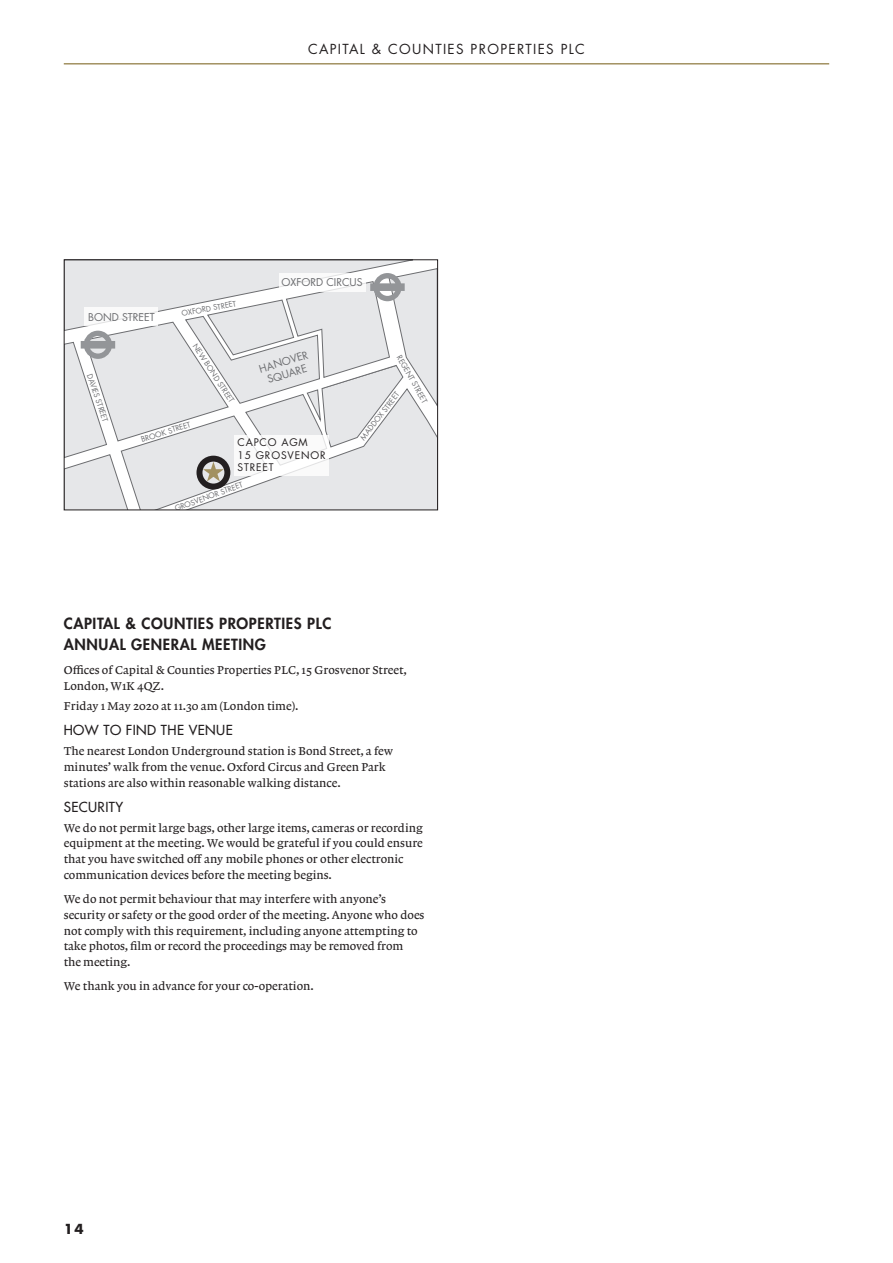
<style>
.page{position:relative;width:893px;height:1263px;background:#fff}
.page>*{position:absolute;margin:0;border:0;box-sizing:border-box;transform-origin:0 0}
.Heading-1{font:800 15px/21px "Futura Std";letter-spacing:.04em;color:#231f20}
.t1{font:13.5px "Futura Std";letter-spacing:.1em;color:#231f20}
.Heading-2{font:500 13.5px "Futura Std";letter-spacing:.03em;color:#231f20}
.t2{font:700 13.5px "Futura Std";color:#231f20}
.Bodytext{font:12px/15.8px "Lexicon No 1 Roman A";color:#231f20}
.Bodytext_SMALLER_SPA{font:12px/15.8px "Lexicon No 1 Roman A";color:#231f20}
.t3{font:10.5px/12.6px "Futura Std";color:#6c6d70;text-align:center}
.t4{font:10.2px/12.3px "Futura Std";letter-spacing:.08em;color:#231f20}
.t5{font:7.5px "Futura Std";color:#6c6d70}
</style>
<div class="page">
<hr style="left:64px;top:63px;width:765px;height:2px;background:#a29161">
<svg style="left:66px;top:261px;width:370px;height:247px"></svg>
<div style="left:279px;top:273px;width:86px;height:18px;background:#fff"></div>
<div style="left:64px;top:259px;width:374px;height:251px;border:1px solid #231f20"></div>
<p class="t1" style="left:308px;top:40px;width:278px">CAPITAL &amp; COUNTIES PROPERTIES PLC</p>
<p class="t3" style="left:88px;top:311px;width:68px">BOND STREET</p>
<p class="t5" style="left:181px;top:308px;width:57px;rotate:-10deg">OXFORD STREET</p>
<p class="t3" style="left:281px;top:276px;width:83px">OXFORD CIRCUS</p>
<p class="t5" style="left:94px;top:373px;width:51px;rotate:71deg">DAVIES STREET</p>
<p class="t5" style="left:199px;top:342px;width:70px;rotate:57deg">NEW BOND STREET</p>
<p class="t3" style="left:258px;top:363px;width:52px;rotate:-17deg">HANOVER<br>SQUARE</p>
<p class="t5" style="left:140px;top:435px;width:53px;rotate:-17deg">BROOK STREET</p>
<p class="t4" style="left:238px;top:437px;width:90px">CAPCO AGM<br>15 GROSVENOR<br>STREET</p>
<p class="t5" style="left:173px;top:504px;width:73px;rotate:-20deg">GROSVENOR STREET</p>
<p class="t5" style="left:403px;top:353px;width:55px;rotate:60deg">REGENT STREET</p>
<p class="t5" style="left:358px;top:436px;width:60px;rotate:-52deg">MADDOX STREET</p>
<p class="Heading-1" style="left:64px;top:613px;width:269px">CAPITAL &amp; COUNTIES PROPERTIES PLC<br>ANNUAL GENERAL MEETING</p>
<p class="Bodytext_SMALLER_SPA" style="left:64px;top:662px;width:345px">Offices of Capital &amp; Counties Properties PLC, 15 Grosvenor Street,<br>London, W1K 4QZ.</p>
<p class="Bodytext" style="left:64px;top:698px;width:236px">Friday 1 May 2020 at 11.30 am (London time).</p>
<p class="Heading-2" style="left:64px;top:721px;width:170px">HOW TO FIND THE VENUE</p>
<p class="Bodytext" style="left:64px;top:743px;width:331px">The nearest London Underground station is Bond Street, a few minutes’ walk from the venue. Oxford Circus and Green Park stations are also within reasonable walking distance.</p>
<p class="Heading-2" style="left:64px;top:798px;width:61px">SECURITY</p>
<p class="Bodytext" style="left:64px;top:820px;width:361px">We do not permit large bags, other large items, cameras or recording equipment at the meeting. We would be grateful if you could ensure that you have switched off any mobile phones or other electronic communication devices before the meeting begins.</p>
<p class="Bodytext" style="left:64px;top:891px;width:362px">We do not permit behaviour that may interfere with anyone’s security or safety or the good order of the meeting. Anyone who does not comply with this requirement, including anyone attempting to take photos, film or record the proceedings may be removed from<br>the meeting.</p>
<p class="Bodytext" style="left:64px;top:978px;width:252px">We thank you in advance for your co-operation.</p>
<p class="t2" style="left:64px;top:1220px;width:21px">14</p>
</div>
